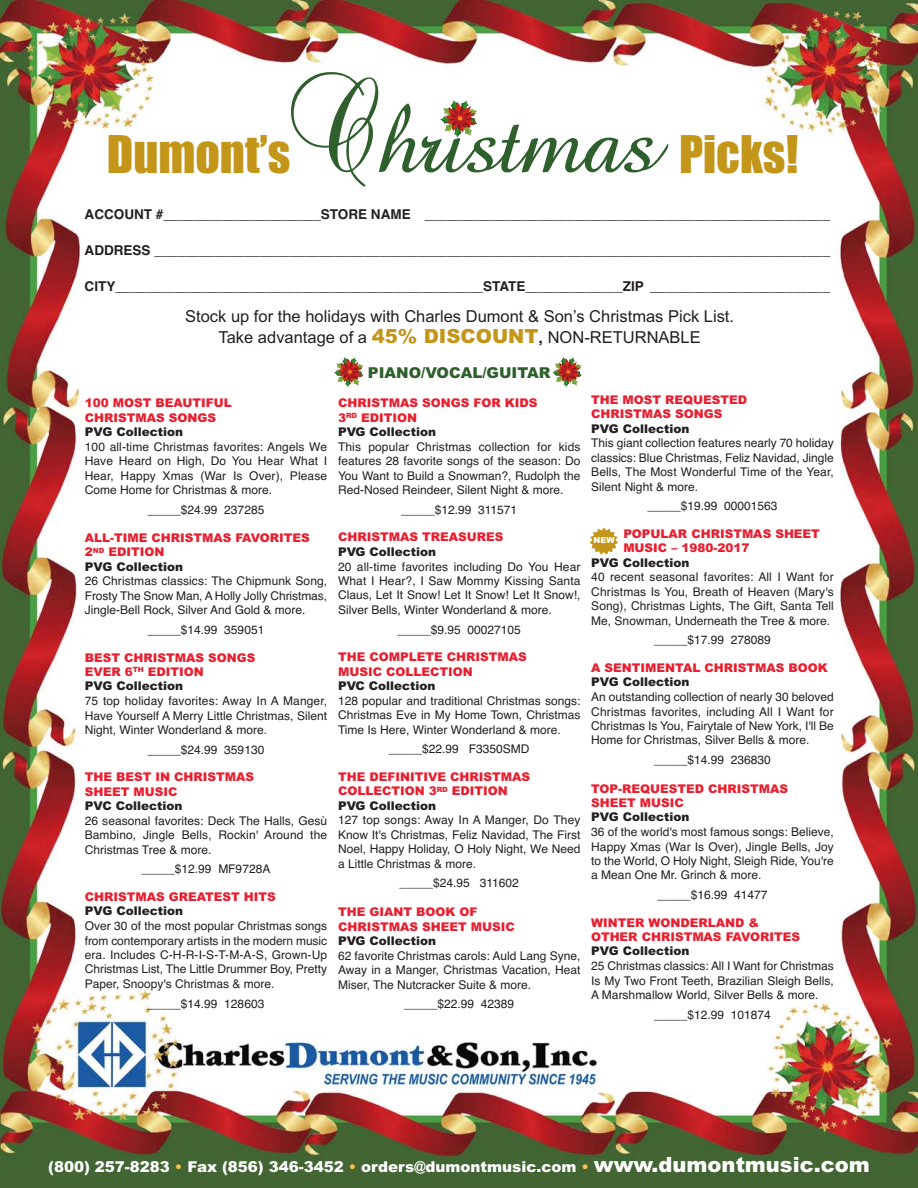
<style>
.page{position:relative;width:918px;height:1188px;background:#fff}
.page>*{position:absolute;margin:0;border:0;box-sizing:border-box;transform-origin:0 0}
.t1{font:63px "Baroque Script";color:#2f5f2c}
.t2{font:48px "Impact";color:#c39519}
.t3{font:16.5px/21.8px "Arial";color:#231f20;text-align:center}
.t4{font:900 15px "Arial";color:#fff}
.t5{font:900 15px "Arial";color:#2f5f2c}
.t6{font:700 13.5px "Helvetica";color:#231f20}
.t7{font:12px/14.4px "Helvetica";color:#231f20;text-align:justify}
.t8{font:900 12px/14.4px "Arial";color:#e91e2f}
.t9{font:900 12px "Arial";color:#231f20}
.t10{font:900 8.25px "Arial";color:#fff}
.s1{font-weight:900;font-size:19.5px;color:#c39519}
.s2{font-weight:700}
.s3{color:#231f20}
.s4{color:#febe4a}
.s5{font-size:21px}
</style>
<div class="page">
<img style="left:0;top:0;width:918px;height:1188px">
<svg style="left:589px;top:527px;width:29px;height:28px"></svg>
<img style="left:457px;top:100px;width:14px;height:10px">
<svg style="left:347px;top:357px;width:11px;height:8px"></svg>
<svg style="left:565px;top:357px;width:12px;height:8px"></svg>
<h1 class="t1" style="left:290px;top:114px;width:370px">Christmas</h1>
<h2 class="t2" style="left:107px;top:139px;width:185px">Dumont’s</h2>
<h2 class="t2" style="left:679px;top:139px;width:121px">Picks!</h2>
<p class="t6" style="left:85px;top:209px;width:747px">ACCOUNT #_____________________STORE NAME ______________________________________________________</p>
<p class="t6" style="left:85px;top:245px;width:747px">ADDRESS __________________________________________________________________________________________</p>
<p class="t6" style="left:85px;top:281px;width:747px">CITY_________________________________________________STATE_____________ZIP ________________________</p>
<h3 class="t3" style="left:185px;top:307px;width:550px">Stock up for the holidays with Charles Dumont &amp; Son’s Christmas Pick List.<br>Take advantage of a <span class="s1">45% DISCOUNT</span><span class="s2">,</span> NON-RETURNABLE</h3>
<p class="t8" style="left:85px;top:396px;width:148px">100 MOST BEAUTIFUL<br>CHRISTMAS SONGS</p>
<p class="t9" style="left:85px;top:425px;width:100px">PVG Collection</p>
<p class="t7" style="left:85px;top:441px;width:244px">100 all-time Christmas favorites: Angels We Have Heard on High, Do You Hear What I Hear, Happy Xmas (War Is Over), Please Come Home for Christmas &amp; more.</p>
<p class="t7" style="left:148px;top:504px;width:118px">_____$24.99 237285</p>
<p class="t8" style="left:85px;top:531px;width:227px">ALL-TIME CHRISTMAS FAVORITES<br>2<sup>ND</sup> EDITION<br><span class="s3">PVG Collection</span></p>
<p class="t7" style="left:85px;top:575px;width:244px">26 Christmas classics: The Chipmunk Song, Frosty The Snow Man, A Holly Jolly Christmas, Jingle-Bell Rock, Silver And Gold &amp; more.</p>
<p class="t7" style="left:148px;top:624px;width:118px">_____$14.99 359051</p>
<p class="t8" style="left:85px;top:650px;width:172px">BEST CHRISTMAS SONGS<br>EVER 6<sup>TH</sup> EDITION<br><span class="s3">PVG Collection</span></p>
<p class="t7" style="left:85px;top:695px;width:244px">75 top holiday favorites: Away In A Manger, Have Yourself A Merry Little Christmas, Silent Night, Winter Wonderland &amp; more.</p>
<p class="t7" style="left:148px;top:743px;width:118px">_____$24.99 359130</p>
<p class="t8" style="left:85px;top:770px;width:171px">THE BEST IN CHRISTMAS<br>SHEET MUSIC</p>
<p class="t9" style="left:85px;top:799px;width:99px">PVC Collection</p>
<p class="t7" style="left:85px;top:815px;width:244px">26 seasonal favorites: Deck The Halls, Gesù Bambino, Jingle Bells, Rockin' Around the Christmas Tree &amp; more.</p>
<p class="t7" style="left:142px;top:863px;width:130px">_____$12.99 MF9728A</p>
<p class="t8" style="left:85px;top:890px;width:193px">CHRISTMAS GREATEST HITS</p>
<p class="t9" style="left:85px;top:904px;width:100px">PVG Collection</p>
<p class="t7" style="left:85px;top:920px;width:244px">Over 30 of the most popular Christmas songs from contemporary artists in the modern music era. Includes C-H-R-I-S-T-M-A-S, Grown-Up Christmas List, The Little Drummer Boy, Pretty Paper, Snoopy's Christmas &amp; more.</p>
<p class="t7" style="left:148px;top:997px;width:118px">_____$14.99 128603</p>
<p class="t5" style="left:368px;top:364px;width:184px">PIANO/VOCAL/GUITAR</p>
<p class="t8" style="left:338px;top:396px;width:201px">CHRISTMAS SONGS FOR KIDS<br>3<sup>RD</sup> EDITION<br><span class="s3">PVG Collection</span></p>
<p class="t7" style="left:338px;top:441px;width:244px">This popular Christmas collection for kids features 28 favorite songs of the season: Do You Want to Build a Snowman?, Rudolph the Red-Nosed Reindeer, Silent Night &amp; more.</p>
<p class="t7" style="left:401px;top:504px;width:117px">_____$12.99 311571</p>
<p class="t8" style="left:338px;top:530px;width:167px">CHRISTMAS TREASURES</p>
<p class="t9" style="left:338px;top:545px;width:100px">PVG Collection</p>
<p class="t7" style="left:338px;top:560px;width:244px">20 all-time favorites including Do You Hear What I Hear?, I Saw Mommy Kissing Santa Claus, Let It Snow! Let It Snow! Let It Snow!, Silver Bells, Winter Wonderland &amp; more.</p>
<p class="t7" style="left:398px;top:623px;width:125px">_____$9.95 00027105</p>
<p class="t8" style="left:338px;top:650px;width:190px">THE COMPLETE CHRISTMAS<br>MUSIC COLLECTION</p>
<p class="t9" style="left:338px;top:679px;width:99px">PVC Collection</p>
<p class="t7" style="left:338px;top:694px;width:244px">128 popular and traditional Christmas songs:<br>Christmas Eve in My Home Town, Christmas Time Is Here, Winter Wonderland &amp; more.</p>
<p class="t7" style="left:389px;top:743px;width:142px">_____$22.99 F3350SMD</p>
<p class="t8" style="left:338px;top:769px;width:194px">THE DEFINITIVE CHRISTMAS<br>COLLECTION 3<sup>RD</sup> EDITION<br><span class="s3">PVG Collection</span></p>
<p class="t7" style="left:338px;top:814px;width:244px">127 top songs: Away In A Manger, Do They Know It's Christmas, Feliz Navidad, The First Noel, Happy Holiday, O Holy Night, We Need a Little Christmas &amp; more.</p>
<p class="t7" style="left:400px;top:877px;width:121px">_____$24.95 311602</p>
<p class="t8" style="left:338px;top:905px;width:178px">THE GIANT BOOK OF<br>CHRISTMAS SHEET MUSIC</p>
<p class="t9" style="left:338px;top:934px;width:100px">PVG Collection</p>
<p class="t7" style="left:338px;top:950px;width:244px">62 favorite Christmas carols: Auld Lang Syne, Away in a Manger, Christmas Vacation, Heat Miser, The Nutcracker Suite &amp; more.</p>
<p class="t7" style="left:404px;top:998px;width:112px">_____$22.99 42389</p>
<p class="t8" style="left:591px;top:392px;width:157px">THE MOST REQUESTED<br>CHRISTMAS SONGS</p>
<p class="t9" style="left:591px;top:421px;width:100px">PVG Collection</p>
<p class="t7" style="left:591px;top:437px;width:244px">This giant collection features nearly 70 holiday classics: Blue Christmas, Feliz Navidad, Jingle Bells, The Most Wonderful Time of the Year, Silent Night &amp; more.</p>
<p class="t7" style="left:647px;top:500px;width:132px">_____$19.99 00001563</p>
<p class="t8" style="left:623px;top:526px;width:198px">POPULAR CHRISTMAS SHEET<br>MUSIC – 1980-2017</p>
<p class="t9" style="left:591px;top:555px;width:100px">PVG Collection</p>
<p class="t7" style="left:591px;top:571px;width:244px">40 recent seasonal favorites: All I Want for Christmas Is You, Breath of Heaven (Mary's Song), Christmas Lights, The Gift, Santa Tell Me, Snowman, Underneath the Tree &amp; more.</p>
<p class="t7" style="left:654px;top:634px;width:118px">_____$17.99 278089</p>
<p class="t8" style="left:591px;top:661px;width:238px">A SENTIMENTAL CHRISTMAS BOOK</p>
<p class="t9" style="left:591px;top:675px;width:100px">PVG Collection</p>
<p class="t7" style="left:591px;top:691px;width:244px">An outstanding collection of nearly 30 beloved Christmas favorites, including All I Want for Christmas Is You, Fairytale of New York, I'll Be Home for Christmas, Silver Bells &amp; more.</p>
<p class="t7" style="left:654px;top:754px;width:118px">_____$14.99 236830</p>
<p class="t8" style="left:591px;top:781px;width:198px">TOP-REQUESTED CHRISTMAS<br>SHEET MUSIC</p>
<p class="t9" style="left:591px;top:810px;width:100px">PVG Collection</p>
<p class="t7" style="left:591px;top:826px;width:244px">36 of the world's most famous songs: Believe, Happy Xmas (War Is Over), Jingle Bells, Joy to the World, O Holy Night, Sleigh Ride, You're a Mean One Mr. Grinch &amp; more.</p>
<p class="t7" style="left:658px;top:889px;width:112px">_____$16.99 41477</p>
<p class="t8" style="left:591px;top:915px;width:210px">WINTER WONDERLAND &amp;<br>OTHER CHRISTMAS FAVORITES</p>
<p class="t9" style="left:591px;top:944px;width:100px">PVG Collection</p>
<p class="t7" style="left:591px;top:960px;width:244px">25 Christmas classics: All I Want for Christmas Is My Two Front Teeth, Brazilian Sleigh Bells, A Marshmallow World, Silver Bells &amp; more.</p>
<p class="t7" style="left:654px;top:1009px;width:118px">_____$12.99 101874</p>
<p class="t10" style="left:594px;top:536px;width:23px">NEW</p>
<p class="t4" style="left:48px;top:1158px;width:823px">(800) 257-8283 <span class="s4">•</span> Fax (856) 346-3452 <span class="s4">•</span> orders@dumontmusic.com <span class="s4">•</span> <span class="s5">www.dumontmusic.com</span></p>
</div>
